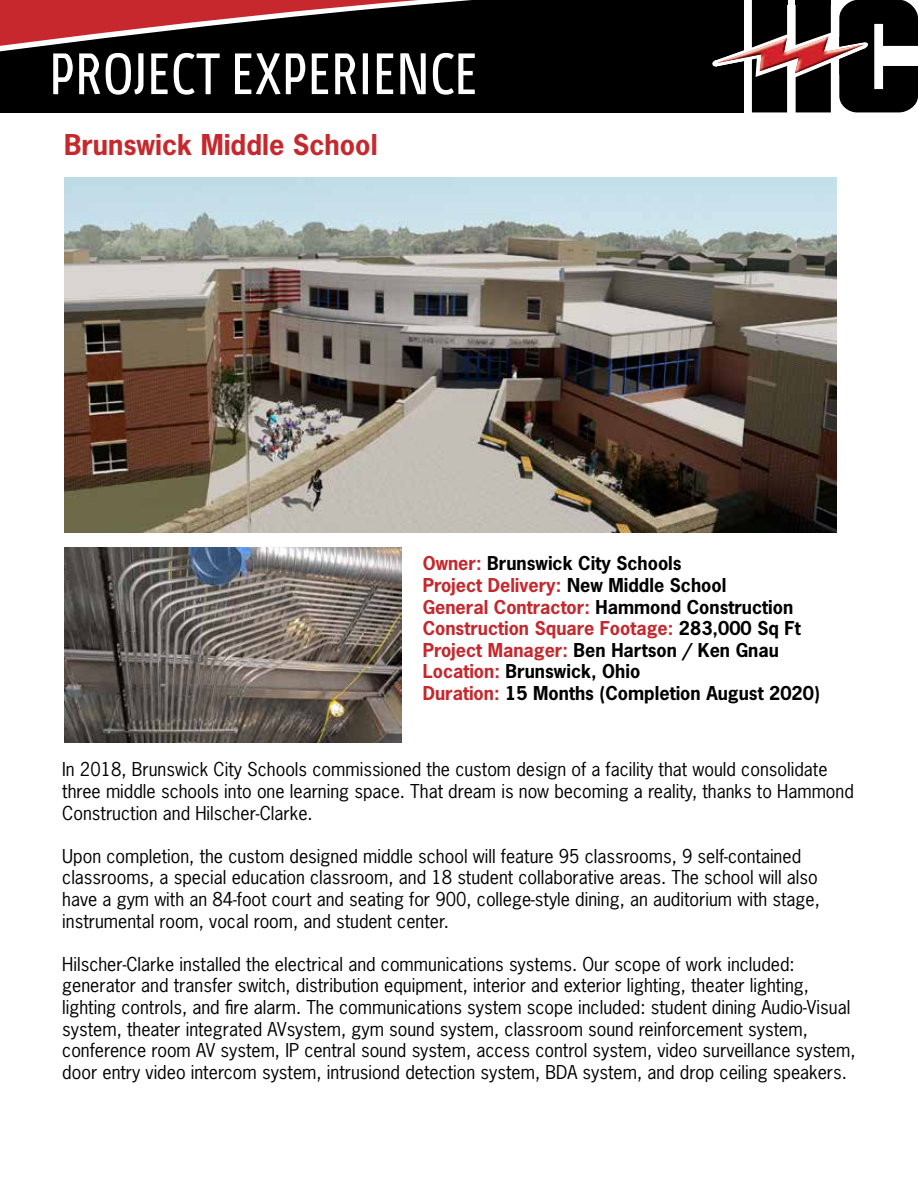
<style>
.page{position:relative;width:918px;height:1188px;background:#fff}
.page>*{position:absolute;margin:0;border:0;box-sizing:border-box;transform-origin:0 0}
.t1{font:54px "Absolut Pro Cond";letter-spacing:.02em;color:#fff}
.t2{font:700 27px "News Gothic Std";color:#c6282d}
.t3{font:18px/21.6px "News Gothic Std";color:#000}
.t4{font:700 18px/21.6px "News Gothic Std";color:#000}
.s1{color:#c5282d}
</style>
<div class="page">
<img style="left:64px;top:178px;width:773px;height:355px">
<img style="left:64px;top:547px;width:338px;height:195px">
<svg style="left:0;top:0;width:918px;height:112px;background:#271717"></svg>
<h1 class="t1" style="left:53px;top:53px;width:429px">PROJECT EXPERIENCE</h1>
<h2 class="t2" style="left:64px;top:127px;width:315px">Brunswick Middle School</h2>
<p class="t4" style="left:423px;top:552px;width:399px"><span class="s1">Owner:</span> Brunswick City Schools<br><span class="s1">Project Delivery:</span> New Middle School<br><span class="s1">General Contractor:</span> Hammond Construction <span class="s1">Construction Square Footage:</span> 283,000 Sq Ft <span class="s1">Project Manager:</span> Ben Hartson / Ken Gnau <span class="s1">Location:</span> Brunswick, Ohio<br><span class="s1">Duration:</span> 15 Months (Completion August 2020)</p>
<p class="t3" style="left:62px;top:759px;width:793px">In 2018, Brunswick City Schools commissioned the custom design of a facility that would consolidate three middle schools into one learning space. That dream is now becoming a reality, thanks to Hammond<br>Construction and Hilscher-Clarke.</p>
<p class="t3" style="left:62px;top:845px;width:759px">Upon completion, the custom designed middle school will feature 95 classrooms, 9 self-contained classrooms, a special education classroom, and 18 student collaborative areas. The school will also have a gym with an 84-foot court and seating for 900, college-style dining, an auditorium with stage, instrumental room, vocal room, and student center.</p>
<p class="t3" style="left:62px;top:953px;width:795px">Hilscher-Clarke installed the electrical and communications systems. Our scope of work included: generator and transfer switch, distribution equipment, interior and exterior lighting, theater lighting, lighting controls, and fire alarm. The communications system scope included: student dining Audio-Visual system, theater integrated AVsystem, gym sound system, classroom sound reinforcement system, conference room AV system, IP central sound system, access control system, video surveillance system, door entry video intercom system, intrusiond detection system, BDA system, and drop ceiling speakers.</p>
</div>
